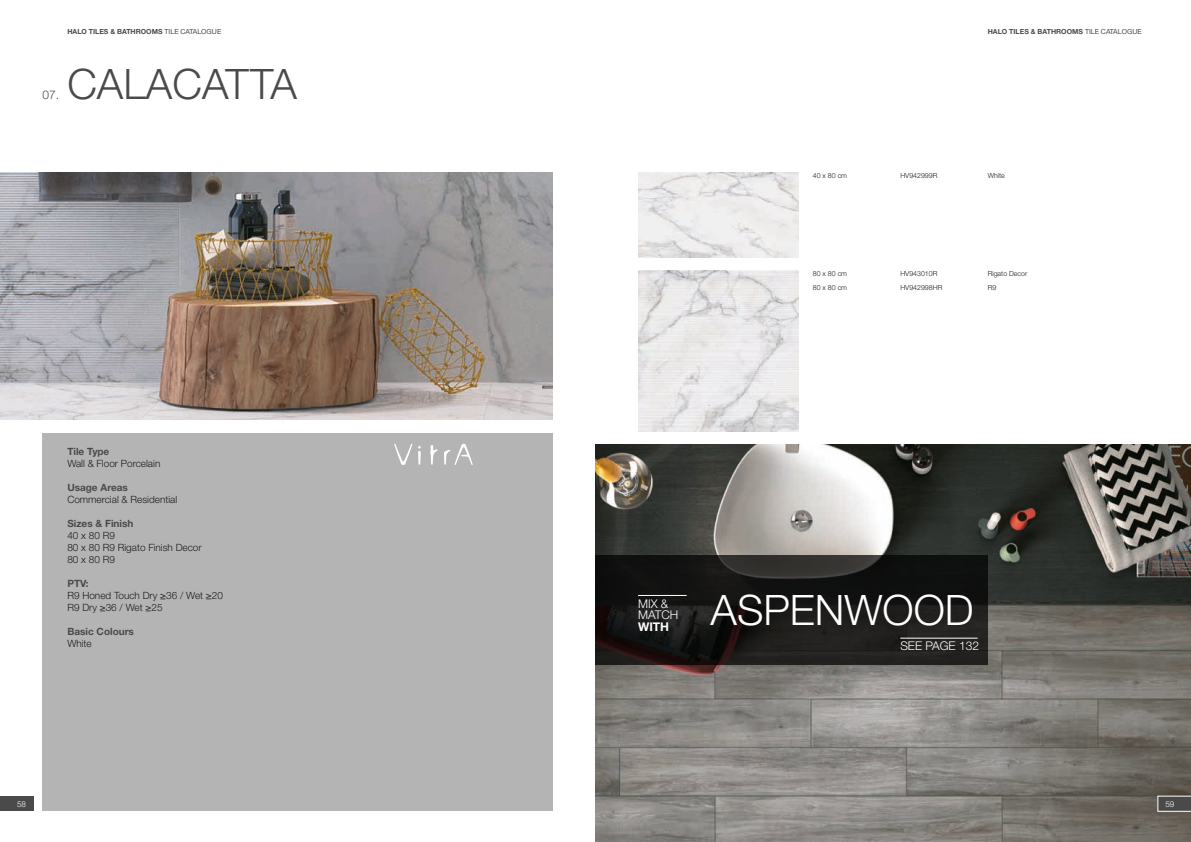
<style>
.page{position:relative;width:1191px;height:842px;background:#fff}
.page>*{position:absolute;margin:0;border:0;box-sizing:border-box;transform-origin:0 0}
.Product_names_on_Ima{font:300 42px "Helvetica Neue LT Pro";color:#4a4a4a}
.Product_names_on_Ima-2{font:300 42px "Helvetica Neue LT Pro";color:#fff}
.Section_Page_Header{font:300 12px/11.5px "Helvetica Neue LT Pro";color:#fff}
.t1{font:300 12px "Helvetica Neue LT Pro";color:#4a4a4a}
.Copy_Text_Tile_Descr{font:300 10px "Helvetica Neue LT Pro";color:#1d1d1b}
.Copy_Text_Tile_Descr-2{font:700 10px "Helvetica Neue LT Pro";color:#4a4a4a}
.t2{font:300 8px "Helvetica Neue LT Pro";color:#fff}
.Body_Text{font:300 7px "Helvetica Neue LT Pro";color:#1d1d1b}
.t3{font:700 7px "Helvetica Neue LT Pro";color:#4a4a4a}
.s1{font-weight:400}
.s2{font-weight:700}
</style>
<div class="page">
<div style="left:43px;top:434px;width:510px;height:377px;background:#b3b4b3"></div>
<img style="left:0;top:173px;width:553px;height:247px">
<img style="left:638px;top:271px;width:160px;height:161px">
<img style="left:638px;top:173px;width:160px;height:85px">
<img style="left:595px;top:445px;width:596px;height:397px">
<svg style="left:595px;top:555px;width:392px;height:109px;background:#1a1918"></svg>
<div style="left:706px;top:590px;width:274px;height:44px;background:#1d1d1b"></div>
<svg style="left:394px;top:444px;width:78px;height:21px"></svg>
<svg style="left:1156px;top:795px;width:35px;height:17px"></svg>
<div style="left:0;top:797px;width:34px;height:14px;background:#4a4a4a"></div>
<hr style="left:638px;top:595px;width:48px;height:1px;background:#fff">
<hr style="left:900px;top:638px;width:77px;height:1px;background:#fff">
<p class="t3" style="left:67px;top:27px;width:155px">HALO TILES &amp; BATHROOMS <span class="s1">TILE CATALOGUE</span></p>
<p class="t3" style="left:987px;top:27px;width:155px">HALO TILES &amp; BATHROOMS <span class="s1">TILE CATALOGUE</span></p>
<p class="t1" style="left:43px;top:87px;width:18px">07.</p>
<p class="Product_names_on_Ima" style="left:67px;top:58px;width:231px">CALACATTA</p>
<p class="Body_Text" style="left:813px;top:171px;width:36px">40 x 80 cm</p>
<p class="Body_Text" style="left:900px;top:171px;width:39px">HV942999R</p>
<p class="Body_Text" style="left:987px;top:171px;width:19px">White</p>
<p class="Body_Text" style="left:813px;top:269px;width:36px">80 x 80 cm</p>
<p class="Body_Text" style="left:900px;top:269px;width:39px">HV943010R</p>
<p class="Body_Text" style="left:987px;top:269px;width:41px">Rigato Decor</p>
<p class="Body_Text" style="left:813px;top:283px;width:36px">80 x 80 cm</p>
<p class="Body_Text" style="left:900px;top:283px;width:44px">HV942998HR</p>
<p class="Body_Text" style="left:987px;top:283px;width:10px">R9</p>
<p class="Copy_Text_Tile_Descr-2" style="left:67px;top:445px;width:44px">Tile Type</p>
<p class="Copy_Text_Tile_Descr" style="left:67px;top:457px;width:94px">Wall &amp; Floor Porcelain</p>
<p class="Copy_Text_Tile_Descr-2" style="left:67px;top:481px;width:62px">Usage Areas</p>
<p class="Copy_Text_Tile_Descr" style="left:67px;top:493px;width:111px">Commercial &amp; Residential</p>
<p class="Copy_Text_Tile_Descr-2" style="left:67px;top:517px;width:68px">Sizes &amp; Finish</p>
<p class="Copy_Text_Tile_Descr" style="left:67px;top:529px;width:49px">40 x 80 R9</p>
<p class="Copy_Text_Tile_Descr" style="left:67px;top:541px;width:136px">80 x 80 R9 Rigato Finish Decor</p>
<p class="Copy_Text_Tile_Descr" style="left:67px;top:553px;width:49px">80 x 80 R9</p>
<p class="Copy_Text_Tile_Descr-2" style="left:67px;top:577px;width:23px">PTV:</p>
<p class="Copy_Text_Tile_Descr" style="left:67px;top:589px;width:157px">R9 Honed Touch Dry ≥36 / Wet ≥20</p>
<p class="Copy_Text_Tile_Descr" style="left:67px;top:601px;width:97px">R9 Dry ≥36 / Wet ≥25</p>
<p class="Copy_Text_Tile_Descr-2" style="left:67px;top:625px;width:68px">Basic Colours</p>
<p class="Copy_Text_Tile_Descr" style="left:67px;top:637px;width:26px">White</p>
<p class="Section_Page_Header" style="left:638px;top:597px;width:42px">MIX &amp;<br>MATCH<br><span class="s2">WITH</span></p>
<p class="Product_names_on_Ima-2" style="left:710px;top:584px;width:264px">ASPENWOOD</p>
<p class="Section_Page_Header" style="left:900px;top:640px;width:80px">SEE PAGE 132</p>
<p class="t2" style="left:17px;top:799px;width:10px">58</p>
<p class="t2" style="left:1165px;top:799px;width:10px">59</p>
</div>
